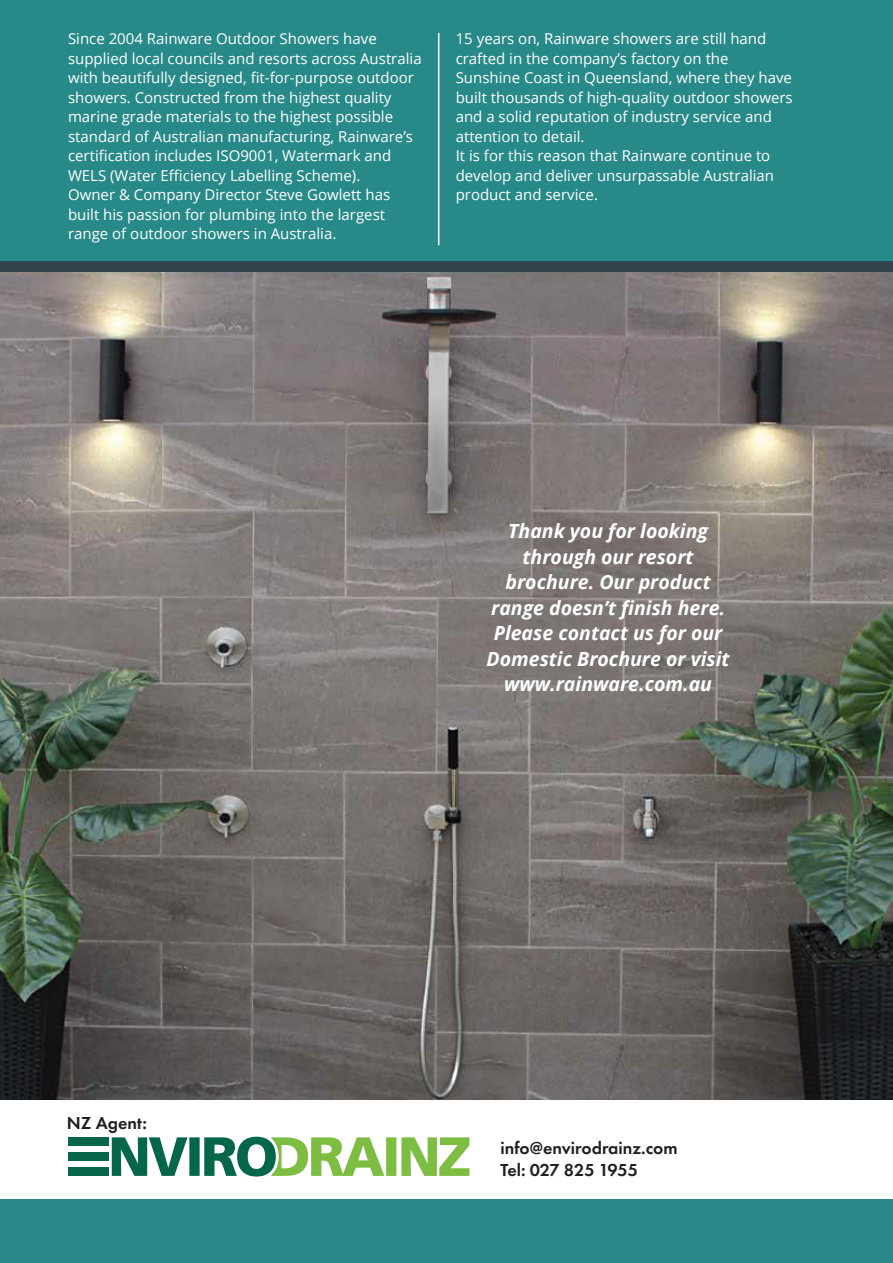
<style>
.page{position:relative;width:893px;height:1263px;background:#fff}
.page>*{position:absolute;margin:0;border:0;box-sizing:border-box;transform-origin:0 0}
.t1{font:italic 700 19.5px/25.5px "Open Sans";color:#fff;text-align:center}
.t2{font:600 18px/21.6px "Futura PT";color:#231f20}
.t3{font:15px/19.5px "Open Sans";color:#fff}
</style>
<div class="page">
<img style="left:0;top:272px;width:893px;height:827px">
<div style="left:0;top:0;width:893px;height:262px;background:#288a88"></div>
<div style="left:0;top:261px;width:893px;height:11px;background:#32444e"></div>
<hr style="left:438px;top:33px;width:1px;height:212px;background:#fff">
<div style="left:0;top:1198px;width:893px;height:65px;background:#288988"></div>
<svg style="left:112px;top:1136px;width:357px;height:41px"></svg>
<div style="left:68px;top:1137px;width:41px;height:9px;background:#056649"></div>
<div style="left:68px;top:1152px;width:41px;height:9px;background:#056649"></div>
<div style="left:68px;top:1167px;width:41px;height:9px;background:#056649"></div>
<p class="t3" style="left:68px;top:29px;width:355px">Since 2004 Rainware Outdoor Showers have supplied local councils and resorts across Australia with beautifully designed, fit-for-purpose outdoor showers. Constructed from the highest quality marine grade materials to the highest possible standard of Australian manufacturing, Rainware’s certification includes ISO9001, Watermark and WELS (Water Efficiency Labelling Scheme).<br>Owner &amp; Company Director Steve Gowlett has built his passion for plumbing into the largest range of outdoor showers in Australia.</p>
<p class="t3" style="left:456px;top:29px;width:339px">15 years on, Rainware showers are still hand crafted in the company’s factory on the Sunshine Coast in Queensland, where they have built thousands of high-quality outdoor showers and a solid reputation of industry service and attention to detail.<br>It is for this reason that Rainware continue to develop and deliver unsurpassable Australian product and service.</p>
<p class="t2" style="left:67px;top:1112px;width:81px">NZ Agent:</p>
<h1 class="t1" style="left:487px;top:518px;width:244px">Thank you for looking through our resort brochure. Our product range doesn’t finish here.<br>Please contact us for our<br>Domestic Brochure or visit www.rainware.com.au</h1>
<p class="t2" style="left:500px;top:1137px;width:179px">info@envirodrainz.com<br>Tel: 027 825 1955</p>
</div>
